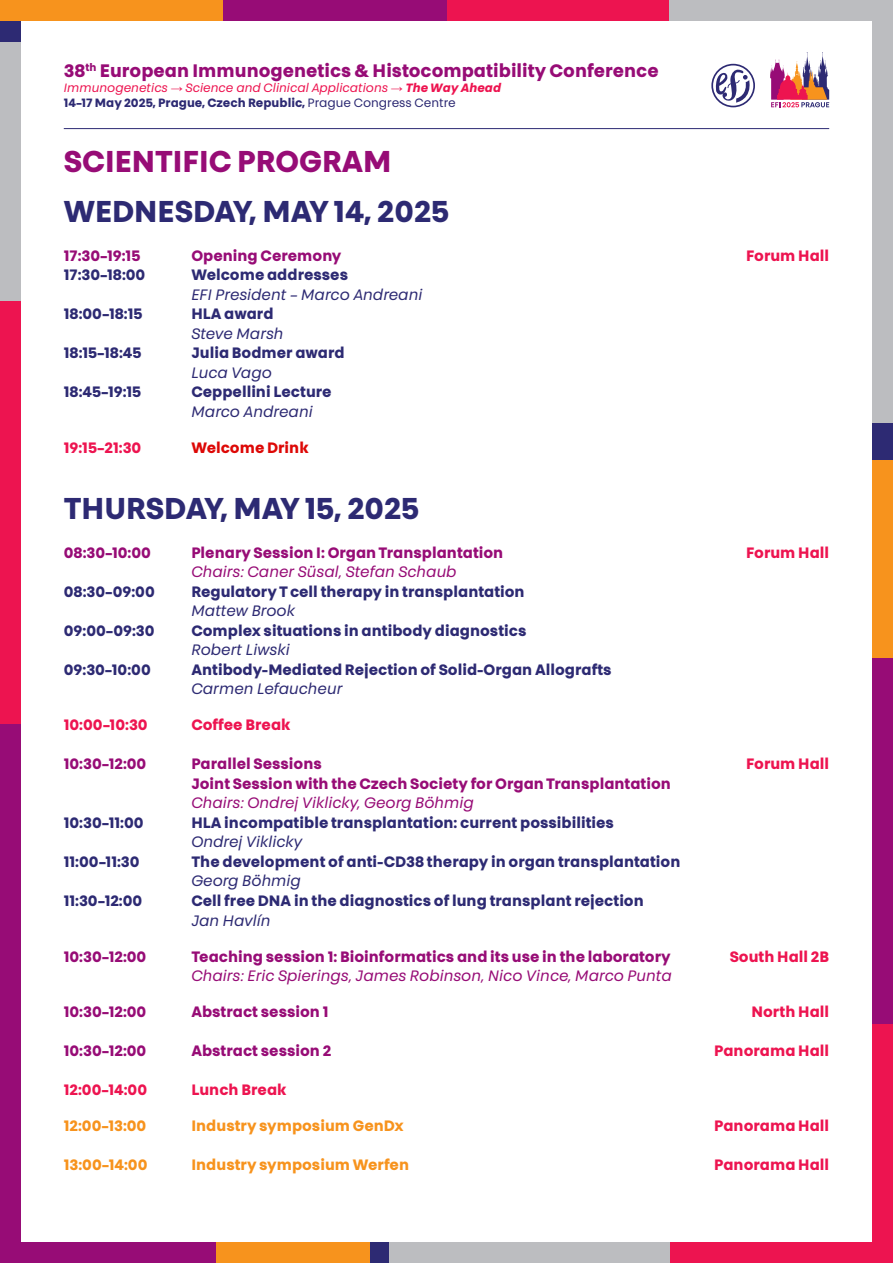
<style>
.page{position:relative;width:893px;height:1263px;background:#fff}
.page>*{position:absolute;margin:0;border:0;box-sizing:border-box;transform-origin:0 0}
._2024_tit{font:700 30px "Touche";color:#2d2a73}
._2024_tit-2{font:700 30px "Touche";color:#970c76}
.t1{font:700 18px "Touche";color:#970c76}
._2014_nazev{font:700 15px "Touche";color:#2d2a73}
._2014_sekce{font:700 15px "Touche";color:#970c76}
._2014_jmeno{font:italic 15px "Touche";color:#2d2a73}
._2014_chair{font:italic 15px "Touche";color:#970c76}
._2014_Industry{font:700 15px "Touche";color:#f7931d}
._2014_sekce-2{font:700 15px "Touche";color:#ed1450}
._2014_break{font:700 15px "Touche";color:#ed1450}
._2014_Industry-2{font:700 15px "Touche";color:#ed1450}
._2025_text{font:700 15px "Touche";color:#2d2a73}
._2014_break-2{font:700 15px "Touche";color:#dd0806}
._2025_text-2{font:italic 15px "Touche";color:#2d2a73}
.t2{font:italic 12px/15px "Touche";color:#ed1450}
.s1{font-family:"Arial";font-style:normal}
.s2{font-weight:700}
.s3{font-weight:700;font-style:normal;color:#2d2a73}
.s4{font-style:normal;color:#2d2a73}
</style>
<div class="page">
<div style="left:0;top:0;width:223px;height:43px;background:#f7931d"></div>
<div style="left:0;top:21px;width:43px;height:22px;background:#2d2a73"></div>
<div style="left:446px;top:0;width:224px;height:43px;background:#ed1450"></div>
<div style="left:223px;top:0;width:223px;height:43px;background:#970c76"></div>
<div style="left:215px;top:1220px;width:155px;height:43px;background:#f7931d"></div>
<div style="left:850px;top:657px;width:43px;height:367px;background:#970c76"></div>
<div style="left:850px;top:1024px;width:43px;height:239px;background:#ed1450"></div>
<div style="left:0;top:301px;width:43px;height:423px;background:#ed1450"></div>
<div style="left:670px;top:1220px;width:223px;height:43px;background:#ed1450"></div>
<div style="left:670px;top:0;width:223px;height:43px;background:#bcbdc0"></div>
<div style="left:388px;top:1220px;width:282px;height:43px;background:#bcbdc0"></div>
<div style="left:370px;top:1220px;width:18px;height:43px;background:#2d2a73"></div>
<div style="left:850px;top:0;width:43px;height:423px;background:#bcbdc0"></div>
<div style="left:850px;top:423px;width:43px;height:37px;background:#2d2a73"></div>
<div style="left:0;top:724px;width:43px;height:539px;background:#970c76"></div>
<div style="left:0;top:1220px;width:215px;height:43px;background:#970c76"></div>
<div style="left:850px;top:460px;width:43px;height:197px;background:#f7931d"></div>
<div style="left:0;top:43px;width:43px;height:258px;background:#bcbdc0"></div>
<div style="left:21px;top:21px;width:851px;height:1221px;background:#fff"></div>
<svg style="left:770px;top:52px;width:59px;height:55px"></svg>
<hr style="left:64px;top:128px;width:765px;height:1px;background:#2d2a73">
<svg style="left:711px;top:64px;width:44px;height:43px"></svg>
<p class="t1" style="left:64px;top:60px;width:596px">38<sup>th</sup> European Immunogenetics &amp; Histocompatibility Conference</p>
<p class="t2" style="left:64px;top:80px;width:439px">Immunogenetics <span class="s1">→</span> Science and Clinical Applications <span class="s1">→</span> <span class="s2">The Way Ahead<br></span><span class="s3">14–17 May 2025, Prague, Czech Republic,</span> <span class="s4">Prague Congress Centre</span></p>
<p class="_2024_tit-2" style="left:64px;top:143px;width:329px">SCIENTIFIC PROGRAM</p>
<p class="_2024_tit" style="left:64px;top:193px;width:387px">WEDNESDAY, MAY 14, 2025</p>
<p class="_2014_sekce" style="left:64px;top:246px;width:78px">17:30–19:15</p>
<p class="_2014_sekce" style="left:191px;top:246px;width:152px">Opening Ceremony</p>
<p class="_2014_sekce-2" style="left:746px;top:246px;width:84px">Forum Hall</p>
<p class="_2014_nazev" style="left:64px;top:266px;width:83px">17:30–18:00</p>
<p class="_2014_nazev" style="left:191px;top:266px;width:158px">Welcome addresses</p>
<p class="_2014_jmeno" style="left:191px;top:285px;width:233px">EFI President – Marco Andreani</p>
<p class="_2025_text" style="left:64px;top:305px;width:80px">18:00–18:15</p>
<p class="_2025_text" style="left:191px;top:305px;width:84px">HLA award</p>
<p class="_2025_text-2" style="left:191px;top:324px;width:94px">Steve Marsh</p>
<p class="_2014_nazev" style="left:64px;top:344px;width:79px">18:15–18:45</p>
<p class="_2014_nazev" style="left:191px;top:344px;width:155px">Julia Bodmer award</p>
<p class="_2014_jmeno" style="left:191px;top:363px;width:82px">Luca Vago</p>
<p class="_2014_nazev" style="left:64px;top:383px;width:79px">18:45–19:15</p>
<p class="_2014_nazev" style="left:191px;top:383px;width:142px">Ceppellini Lecture</p>
<p class="_2014_jmeno" style="left:191px;top:402px;width:123px">Marco Andreani</p>
<p class="_2014_break" style="left:64px;top:438px;width:79px">19:15–21:30</p>
<p class="_2014_break-2" style="left:191px;top:438px;width:119px">Welcome Drink</p>
<p class="_2024_tit" style="left:64px;top:490px;width:357px">THURSDAY, MAY 15, 2025</p>
<p class="_2014_sekce" style="left:64px;top:543px;width:89px">08:30–10:00</p>
<p class="_2014_sekce" style="left:191px;top:543px;width:314px">Plenary Session I: Organ Transplantation</p>
<p class="_2014_sekce-2" style="left:746px;top:543px;width:84px">Forum Hall</p>
<p class="_2014_chair" style="left:191px;top:563px;width:267px">Chairs: Caner Süsal, Stefan Schaub</p>
<p class="_2014_nazev" style="left:64px;top:582px;width:93px">08:30–09:00</p>
<p class="_2014_nazev" style="left:191px;top:582px;width:335px">Regulatory T cell therapy in transplantation</p>
<p class="_2014_jmeno" style="left:191px;top:602px;width:105px">Mattew Brook</p>
<p class="_2014_nazev" style="left:64px;top:621px;width:92px">09:00–09:30</p>
<p class="_2014_nazev" style="left:191px;top:621px;width:337px">Complex situations in antibody diagnostics</p>
<p class="_2014_jmeno" style="left:191px;top:641px;width:100px">Robert Liwski</p>
<p class="_2014_nazev" style="left:64px;top:660px;width:89px">09:30–10:00</p>
<p class="_2014_nazev" style="left:191px;top:660px;width:422px">Antibody-Mediated Rejection of Solid-Organ Allografts</p>
<p class="_2014_jmeno" style="left:191px;top:680px;width:153px">Carmen Lefaucheur</p>
<p class="_2014_break" style="left:64px;top:716px;width:85px">10:00–10:30</p>
<p class="_2014_break" style="left:191px;top:716px;width:101px">Coffee Break</p>
<p class="_2014_sekce" style="left:64px;top:755px;width:84px">10:30–12:00</p>
<p class="_2014_sekce" style="left:191px;top:755px;width:132px">Parallel Sessions</p>
<p class="_2014_sekce-2" style="left:746px;top:755px;width:84px">Forum Hall</p>
<p class="_2014_sekce" style="left:191px;top:774px;width:481px">Joint Session with the Czech Society for Organ Transplantation</p>
<p class="_2014_chair" style="left:191px;top:794px;width:284px">Chairs: Ondrej Viklicky, Georg Böhmig</p>
<p class="_2014_nazev" style="left:64px;top:813px;width:81px">10:30–11:00</p>
<p class="_2014_nazev" style="left:191px;top:813px;width:424px">HLA incompatible transplantation: current possibilities</p>
<p class="_2014_jmeno" style="left:191px;top:833px;width:113px">Ondrej Viklicky</p>
<p class="_2014_nazev" style="left:64px;top:852px;width:77px">11:00–11:30</p>
<p class="_2014_nazev" style="left:191px;top:852px;width:491px">The development of anti-CD38 therapy in organ transplantation</p>
<p class="_2014_jmeno" style="left:191px;top:872px;width:111px">Georg Böhmig</p>
<p class="_2014_nazev" style="left:64px;top:891px;width:80px">11:30–12:00</p>
<p class="_2014_nazev" style="left:191px;top:891px;width:454px">Cell free DNA in the diagnostics of lung transplant rejection</p>
<p class="_2014_jmeno" style="left:191px;top:911px;width:81px">Jan Havlín</p>
<p class="_2014_sekce" style="left:64px;top:947px;width:84px">10:30–12:00</p>
<p class="_2014_sekce" style="left:191px;top:947px;width:481px">Teaching session 1: Bioinformatics and its use in the laboratory</p>
<p class="_2014_sekce-2" style="left:730px;top:947px;width:101px">South Hall 2B</p>
<p class="_2014_chair" style="left:191px;top:966px;width:482px">Chairs: Eric Spierings, James Robinson, Nico Vince, Marco Punta</p>
<p class="_2014_sekce" style="left:64px;top:1002px;width:84px">10:30–12:00</p>
<p class="_2014_sekce" style="left:191px;top:1002px;width:139px">Abstract session 1</p>
<p class="_2014_sekce-2" style="left:751px;top:1002px;width:79px">North Hall</p>
<p class="_2014_sekce" style="left:64px;top:1041px;width:84px">10:30–12:00</p>
<p class="_2014_sekce" style="left:191px;top:1041px;width:141px">Abstract session 2</p>
<p class="_2014_sekce-2" style="left:714px;top:1041px;width:117px">Panorama Hall</p>
<p class="_2014_break" style="left:64px;top:1080px;width:85px">12:00–14:00</p>
<p class="_2014_break" style="left:191px;top:1080px;width:97px">Lunch Break</p>
<p class="_2014_Industry" style="left:64px;top:1116px;width:84px">12:00–13:00</p>
<p class="_2014_Industry" style="left:191px;top:1116px;width:214px">Industry symposium GenDx</p>
<p class="_2014_Industry-2" style="left:714px;top:1116px;width:117px">Panorama Hall</p>
<p class="_2014_Industry" style="left:64px;top:1155px;width:85px">13:00–14:00</p>
<p class="_2014_Industry" style="left:191px;top:1155px;width:219px">Industry symposium Werfen</p>
<p class="_2014_Industry-2" style="left:714px;top:1155px;width:117px">Panorama Hall</p>
</div>
